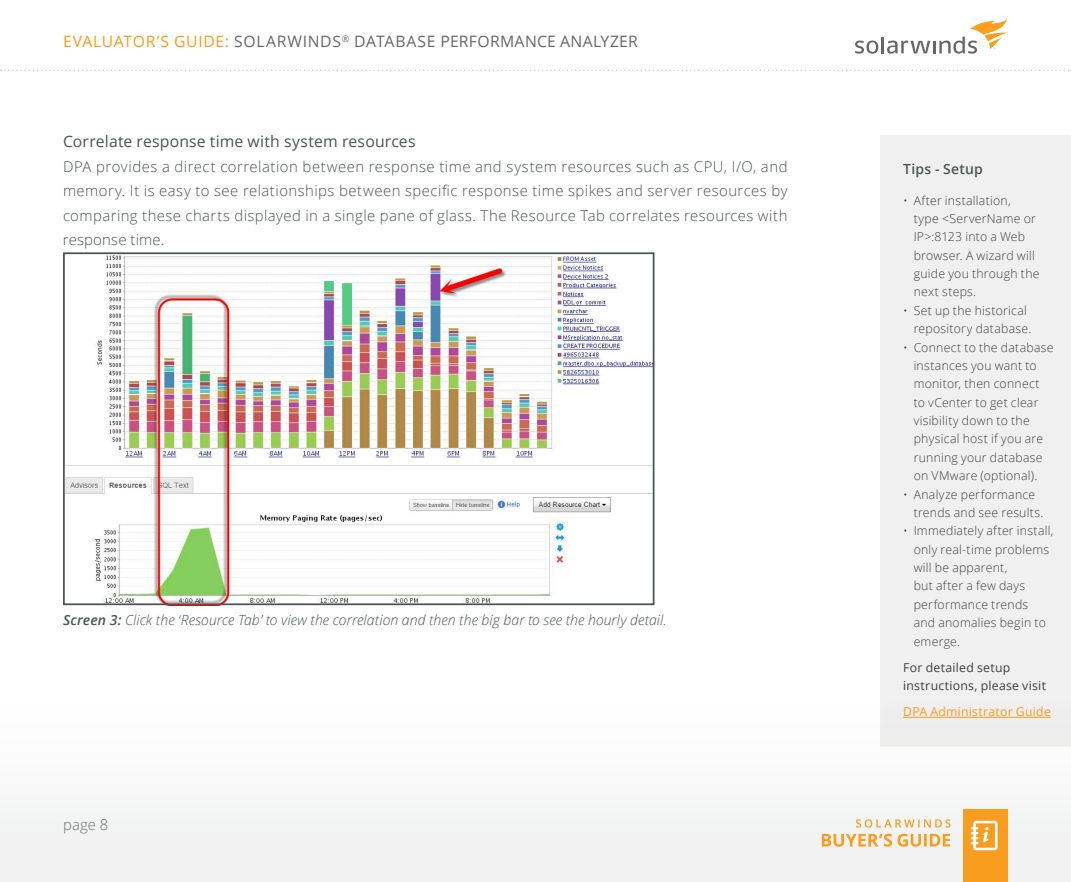
<style>
.page{position:relative;width:1071px;height:882px;background:#fff}
.page>*{position:absolute;margin:0;border:0;box-sizing:border-box;transform-origin:0 0}
.t1{font:15.75px "Open Sans";letter-spacing:.03em;color:#666767}
.t2{font:15.75px "Open Sans";letter-spacing:.015em;color:#4d5353}
.t3{font:15.75px "Open Sans";color:#f99d1e}
.t4{font:300 14.88px/24.5px "Open Sans";letter-spacing:.03em;color:#4d5353;text-align:justify}
.t5{font:300 14.88px "Open Sans";color:#717073}
.t6{font:italic 300 14px "Open Sans";letter-spacing:.01em;color:#4d5353}
.t7{font:600 14px "Open Sans";color:#4d5353}
.t8{font:300 12.25px/18.4px "Open Sans";letter-spacing:.02em;color:#413e41}
.t9{font:12.25px/18.4px "Open Sans";letter-spacing:.025em;color:#413e41}
.t10{font:12.25px "Open Sans";color:#f99d1e}
.s1{color:#f99d1e}
.s2{font-weight:600}
</style>
<div class="page">
<div style="left:0;top:0;width:1071px;height:882px;background:linear-gradient(to right,#fdfdfd,#fcfcfc)"></div>
<svg style="left:1px;top:70px;width:1070px;height:1px"></svg>
<svg style="left:855px;top:41px;width:23px;height:13px"></svg>
<hr style="left:881px;top:37px;width:3px;height:16px;background:#666">
<svg style="left:887px;top:19px;width:121px;height:35px"></svg>
<div style="left:963px;top:809px;width:45px;height:73px;background:#f99d1e"></div>
<svg style="left:822px;top:834px;width:128px;height:13px"></svg>
<svg style="left:856px;top:819px;width:95px;height:9px"></svg>
<svg style="left:971px;top:821px;width:27px;height:29px"></svg>
<div style="left:880px;top:135px;width:191px;height:612px;background:#f0f0f0"></div>
<img style="left:66px;top:255px;width:585px;height:347px">
<div style="left:63px;top:252px;width:591px;height:353px;border:2px solid #4d5353"></div>
<svg style="left:903px;top:716px;width:148px;height:2px"></svg>
<p class="t3" style="left:63px;top:30px;width:12px">eVALUATOR</p>
<p class="t1" style="left:157px;top:30px;width:483px"><span class="s1">’S Guide:</span> SolarWinds<sup>®</sup> Database Performance Analyzer</p>
<p class="t2" style="left:63px;top:131px;width:354px">Correlate response time with system resources</p>
<p class="t4" style="left:63px;top:154px;width:726px">DPA provides a direct correlation between response time and system resources such as CPU, I/O, and memory. It is easy to see relationships between specific response time spikes and server resources by comparing these charts displayed in a single pane of glass. The Resource Tab correlates resources with response time.</p>
<p class="t7" style="left:903px;top:159px;width:81px">Tips - Setup</p>
<p class="t8" style="left:914px;top:191px;width:127px;text-indent:-10px">• After installation,<br>type &lt;ServerName or<br>I P&gt;:8123 into a Web browser. A wizard will guide you through the next steps.</p>
<p class="t8" style="left:914px;top:301px;width:119px;text-indent:-10px">• Set up the historical repository database.</p>
<p class="t8" style="left:914px;top:338px;width:141px;text-indent:-10px">• Connect to the database instances you want to monitor, then connect to vCenter to get clear visibility down to the physical host if you are running your database on VMware (optional).</p>
<p class="t8" style="left:914px;top:485px;width:131px;text-indent:-10px">• Analyze performance trends and see results.</p>
<p class="t8" style="left:914px;top:521px;width:141px;text-indent:-10px">• I mmediately after install, only real-time problems will be apparent,<br>but after a few days performance trends<br>and anomalies begin to emerge.</p>
<p class="t9" style="left:903px;top:658px;width:144px">For detailed setup instructions, please visit</p>
<p class="t10" style="left:903px;top:704px;width:149px">DPA Administrator Guide</p>
<p class="t6" style="left:63px;top:610px;width:605px"><span class="s2">Screen 3:</span> Click the ‘Resource Tab’ to view the correlation and then the big bar to see the hourly detail.</p>
<p class="t5" style="left:63px;top:815px;width:47px">page 8</p>
</div>
